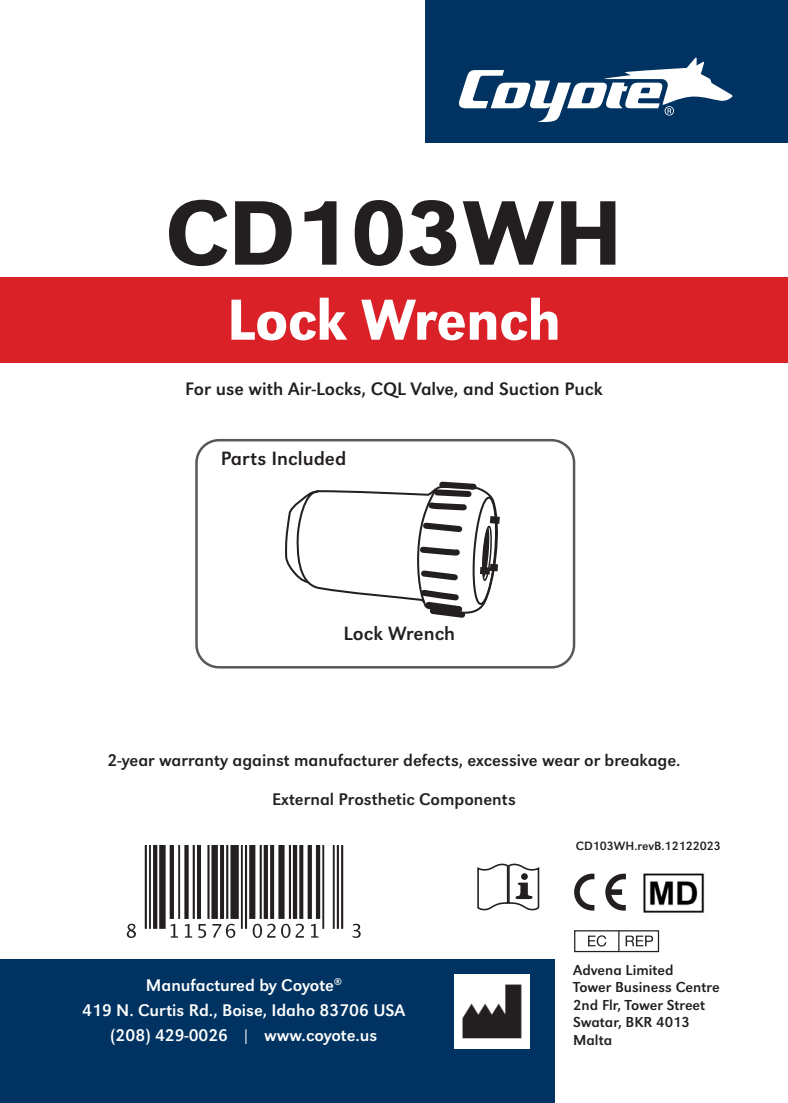
<style>
.page{position:relative;width:788px;height:1103px;background:#fff}
.page>*{position:absolute;margin:0;border:0;box-sizing:border-box;transform-origin:0 0}
.t1{font:500 95px "URW Grotesk";color:#231f20}
.t2{font:500 60px "URW Grotesk Nar";letter-spacing:-.01em;color:#fff}
.t3{font:20px "URW Grotesk";color:#231f20}
.t4{font:18.75px "URW Grotesk";color:#231f20}
.t5{font:17.5px "URW Grotesk";color:#231f20}
.t6{font:17.5px "URW Grotesk";color:#fff}
.t7{font:15px "URW Grotesk";color:#231f20}
.t8{font:12.5px "URW Grotesk";color:#231f20}
</style>
<div class="page">
<div style="left:0;top:277px;width:788px;height:86px;background:#da2128"></div>
<img style="left:126px;top:845px;width:235px;height:93px">
<div style="left:425px;top:0;width:363px;height:143px;background:#003361"></div>
<svg style="left:459px;top:58px;width:273px;height:64px"></svg>
<div style="left:0;top:959px;width:554px;height:143px;background:#003361"></div>
<svg style="left:605px;top:873px;width:21px;height:37px"></svg>
<svg style="left:574px;top:873px;width:20px;height:37px"></svg>
<div style="left:574px;top:930px;width:85px;height:22px;border:1px solid #231f20"></div>
<svg style="left:588px;top:930px;width:65px;height:21px"></svg>
<svg style="left:477px;top:863px;width:63px;height:47px"></svg>
<div style="left:521px;top:873px;width:6px;height:7px;background:#231f20;border-radius:50%"></div>
<img style="left:643px;top:873px;width:62px;height:40px">
<img style="left:455px;top:974px;width:74px;height:75px">
<div style="left:195px;top:439px;width:380px;height:229px;border:2px solid #57585a;border-radius:22px"></div>
<svg style="left:286px;top:481px;width:214px;height:137px"></svg>
<div style="left:480px;top:567px;width:10px;height:7px;background:#231f20"></div>
<div style="left:490px;top:564px;width:8px;height:7px;background:#231f20"></div>
<p class="t1" style="left:165px;top:177px;width:459px">CD103WH</p>
<p class="t2" style="left:227px;top:284px;width:335px">Lock Wrench</p>
<p class="t4" style="left:185px;top:378px;width:419px">For use with Air-Locks, CQL Valve, and Suction Puck</p>
<p class="t3" style="left:221px;top:446px;width:127px">Parts Included</p>
<p class="t3" style="left:343px;top:622px;width:113px">Lock Wrench</p>
<p class="t5" style="left:107px;top:749px;width:574px">2-year warranty against manufacturer defects, excessive wear or breakage.</p>
<p class="t5" style="left:272px;top:789px;width:245px">External Prosthetic Components</p>
<p class="t6" style="left:146px;top:975px;width:197px">Manufactured by Coyote<sup>®</sup></p>
<p class="t6" style="left:82px;top:1000px;width:324px">419 N. Curtis Rd., Boise, Idaho 83706 USA</p>
<p class="t6" style="left:110px;top:1025px;width:268px">(208) 429-0026 | www.coyote.us</p>
<p class="t8" style="left:576px;top:838px;width:146px">CD103WH.revB.12122023</p>
<p class="t7" style="left:573px;top:961px;width:102px">Advena Limited</p>
<p class="t7" style="left:573px;top:978px;width:148px">Tower Business Centre</p>
<p class="t7" style="left:573px;top:996px;width:133px">2nd Flr, Tower Street</p>
<p class="t7" style="left:573px;top:1013px;width:118px">Swatar, BKR 4013</p>
<p class="t7" style="left:573px;top:1031px;width:40px">Malta</p>
</div>
